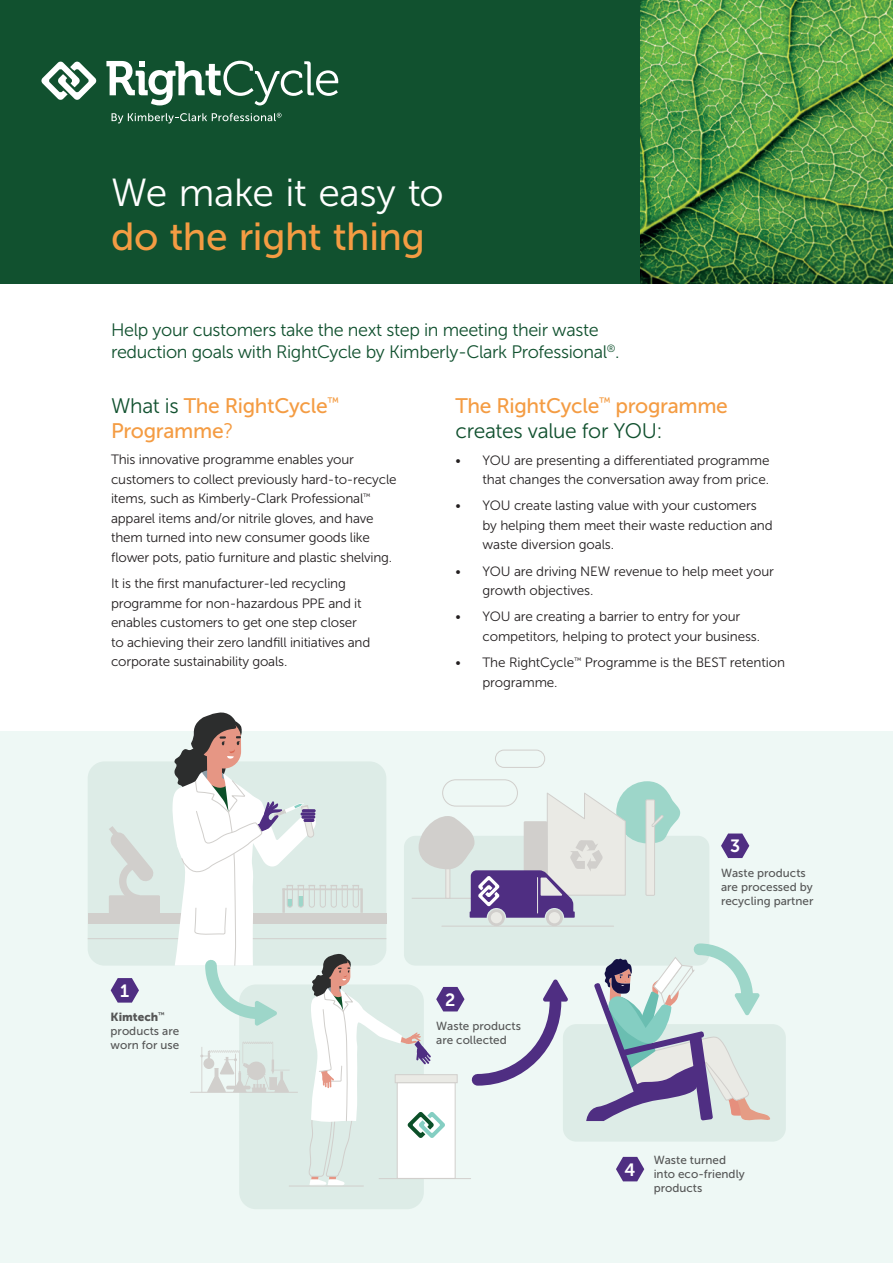
<style>
.page{position:relative;width:893px;height:1263px;background:#fff}
.page>*{position:absolute;margin:0;border:0;box-sizing:border-box;transform-origin:0 0}
.t1{font:39px/43.5px "Museo Sans 500";letter-spacing:-.01em;color:#f49c43}
.t2{font:21px/25.2px "Museo Sans 500";letter-spacing:-.015em;color:#f49c43}
.t3{font:18px/21.6px "Museo Sans 300";letter-spacing:-.02em;color:#11512f}
.t4{font:17.7px "Museo Sans 700";color:#fff}
.t5{font:13.5px/19.5px "Museo Sans 300";letter-spacing:-.015em;color:#231f20}
.t6{font:11.7px/14.1px "Museo Sans 500";color:#565757}
.t7{font:11.7px "Museo Sans 900";color:#565757}
.s1{font-family:"Museo Sans 300";color:#fff}
.s2{font-family:"Museo Sans 300";color:#11512f}
.s3{font-family:"Museo Sans 300"}
</style>
<div class="page">
<div style="left:0;top:0;width:893px;height:284px;background:#11512f"></div>
<svg style="left:112px;top:113px;width:169px;height:10px"></svg>
<svg style="left:106px;top:61px;width:232px;height:44px"></svg>
<svg style="left:41px;top:61px;width:55px;height:39px"></svg>
<img style="left:640px;top:0;width:253px;height:284px">
<div style="left:0;top:732px;width:893px;height:531px;background:#eef8f5"></div>
<div style="left:88px;top:761px;width:298px;height:205px;background:#ddece7;border-radius:17px"></div>
<hr style="left:88px;top:938px;width:298px;height:1px;background:#d1cfcc">
<div style="left:109px;top:895px;width:51px;height:19px;background:#d1cfcc"></div>
<svg style="left:109px;top:826px;width:44px;height:70px"></svg>
<div style="left:88px;top:913px;width:298px;height:10px;background:#d1cfcc"></div>
<svg style="left:111px;top:978px;width:28px;height:24px"></svg>
<div style="left:563px;top:1024px;width:223px;height:117px;background:#ddece7;border-radius:13px"></div>
<div style="left:239px;top:984px;width:185px;height:225px;background:#ddece7;border-radius:17px"></div>
<svg style="left:172px;top:712px;width:600px;height:475px"></svg>
<p class="t1" style="left:111px;top:171px;width:334px"><span class="s1">We make it easy to </span>do the right thing</p>
<p class="t3" style="left:111px;top:319px;width:510px">Help your customers take the next step in meeting their waste reduction goals with RightCycle by Kimberly-Clark Professional<sup>®</sup>.</p>
<p class="t2" style="left:111px;top:393px;width:229px"><span class="s2">What is</span> The RightCycle<sup>™<br></sup>Programme<span class="s3">?</span></p>
<p class="t5" style="left:111px;top:450px;width:287px">This innovative programme enables your customers to collect previously hard-to-recycle items, such as Kimberly-Clark Professional<sup>™ </sup>apparel items and/or nitrile gloves, and have them turned into new consumer goods like flower pots, patio furniture and plastic shelving.</p>
<p class="t5" style="left:111px;top:574px;width:261px">It is the first manufacturer-led recycling programme for non-hazardous PPE and it enables customers to get one step closer to achieving their zero landfill initiatives and corporate sustainability goals.</p>
<p class="t2" style="left:455px;top:393px;width:274px">The RightCycle<sup>™</sup> programme <span class="s2">creates value for YOU:</span></p>
<p class="t5" style="left:455px;top:450px;width:315px;text-align:right">• YOU are presenting a differentiated programme that changes the conversation away from price.</p>
<p class="t5" style="left:482px;top:496px;width:292px;text-indent:-27px">• YOU create lasting value with your customers by helping them meet their waste reduction and waste diversion goals.</p>
<p class="t5" style="left:482px;top:561px;width:293px;text-indent:-27px">• YOU are driving NEW revenue to help meet your growth objectives.</p>
<p class="t5" style="left:482px;top:607px;width:279px;text-indent:-27px">• YOU are creating a barrier to entry for your competitors, helping to protect your business.</p>
<p class="t5" style="left:482px;top:653px;width:304px;text-indent:-27px">• The RightCycle<sup>™</sup> Programme is the BEST retention programme.</p>
<h3 class="t4" style="left:730px;top:836px;width:12px">3</h3>
<h3 class="t4" style="left:120px;top:981px;width:11px">1</h3>
<p class="t7" style="left:111px;top:1010px;width:56px">Kimtech<sup>™</sup></p>
<p class="t6" style="left:111px;top:1024px;width:70px">products are worn for use</p>
<h3 class="t4" style="left:445px;top:990px;width:12px">2</h3>
<p class="t6" style="left:436px;top:1019px;width:86px">Waste products are collected</p>
<p class="t6" style="left:721px;top:865px;width:94px">Waste products are processed by recycling partner</p>
<h3 class="t4" style="left:625px;top:1159px;width:12px">4</h3>
<p class="t6" style="left:654px;top:1153px;width:93px">Waste turned into eco-friendly products</p>
</div>
